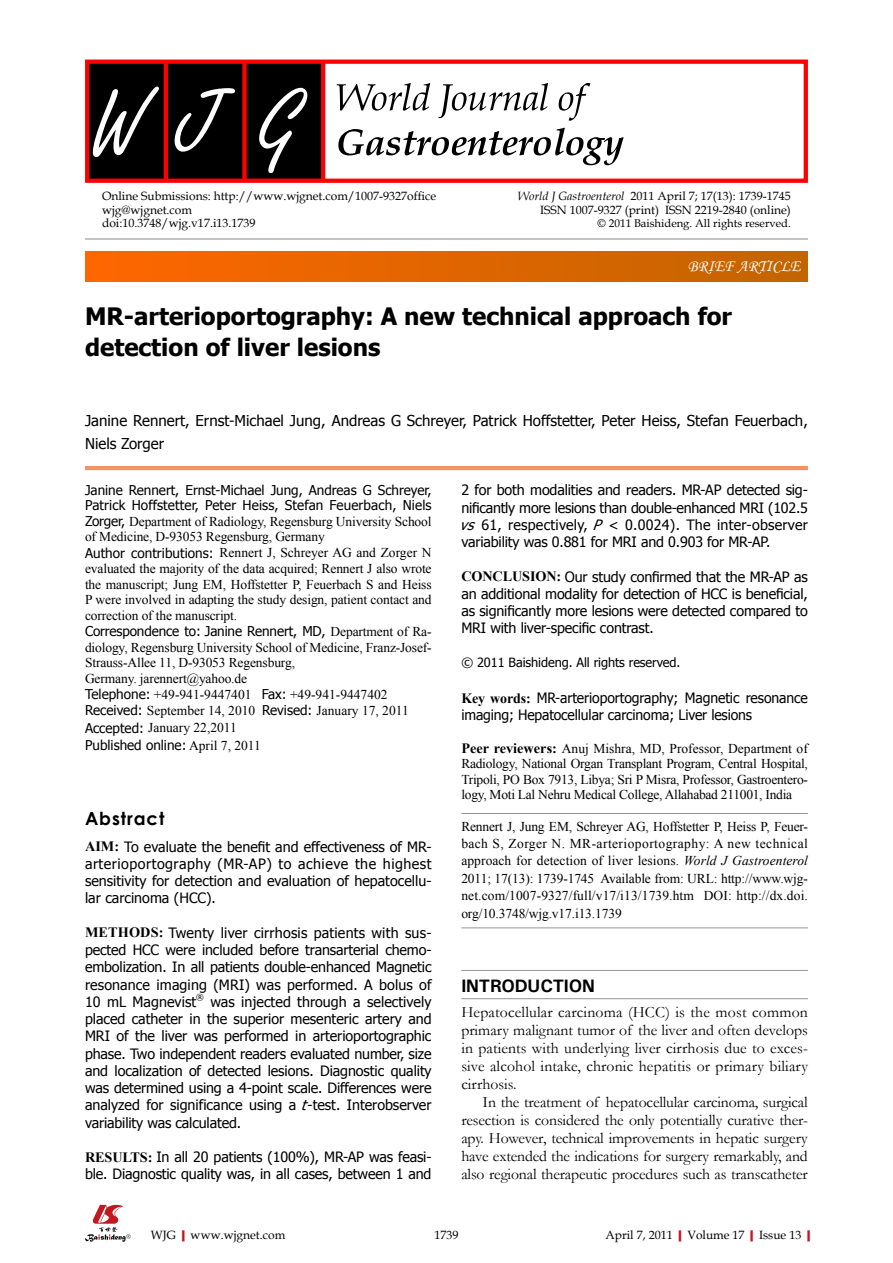
<style>
.page{position:relative;width:893px;height:1263px;background:#fff}
.page>*{position:absolute;margin:0;border:0;box-sizing:border-box;transform-origin:0 0}
.t1{font:700 24px/31.5px "Tahoma";color:#000}
.t2{font:700 18px "Univers";letter-spacing:-.01em;color:#000}
.t3{font:700 18px "Century Gothic";letter-spacing:.05em;color:#000}
.t4{font:16.5px "Monotype Corsiva";color:#fff}
.t5{font:15.75px/18px "Garamond";letter-spacing:-.01em;color:#000;text-align:justify}
.t6{font:15px/22.5px "Tahoma";color:#000}
.t7{font:14.25px/17.2px "Tahoma";letter-spacing:-.01em;color:#000;text-align:justify}
.t8{font:13.5px/15.8px "Times New Roman";letter-spacing:-.01em;color:#000}
.t9{font:13.5px/15.8px "Tahoma";letter-spacing:-.005em;color:#000}
.t10{font:12.75px "Tahoma";letter-spacing:-.005em;color:#000}
.t11{font:12px/13.5px "Book Antiqua";color:#000;text-align:right}
.t12{font:11.25px "Book Antiqua";color:#000}
.t13{font:8.25px "Tahoma";color:#000}
.s1{font-style:italic}
.s2{font-family:"Tahoma"}
.s3{font-family:"Times New Roman"}
.s4{font-family:"Times New Roman";font-weight:700}
.s5{font-weight:700;font-size:14.25px}
.s6{font-weight:700;color:#c01920}
</style>
<div class="page">
<div style="left:85px;top:252px;width:723px;height:29px;background:linear-gradient(to right,#f60,#c16500)"></div>
<hr style="left:85px;top:239px;width:723px;height:1px;background:#898989">
<div style="left:87px;top:61px;width:236px;height:121px;background:#000"></div>
<hr style="left:164px;top:61px;width:4px;height:121px;background:#f00">
<div style="left:242px;top:61px;width:5px;height:121px;background:#f00"></div>
<hr style="left:321px;top:61px;width:4px;height:121px;background:#f00">
<div style="left:85px;top:60px;width:723px;height:123px;border:4px solid #f00"></div>
<svg style="left:259px;top:88px;width:48px;height:85px"></svg>
<svg style="left:175px;top:88px;width:60px;height:64px"></svg>
<svg style="left:93px;top:87px;width:66px;height:70px"></svg>
<svg style="left:337px;top:83px;width:253px;height:38px"></svg>
<svg style="left:338px;top:128px;width:286px;height:37px"></svg>
<hr style="left:85px;top:466px;width:723px;height:4px;background:#f19465">
<svg style="left:85px;top:1205px;width:46px;height:37px"></svg>
<hr style="left:461px;top:813px;width:347px;height:1px;background:#949495">
<hr style="left:461px;top:928px;width:347px;height:1px;background:#949495">
<hr style="left:461px;top:970px;width:347px;height:1px;background:#949495">
<hr style="left:461px;top:998px;width:347px;height:1px;background:#949495">
<p class="t11" style="left:102px;top:189px;width:336px;text-align:left">Online Submissions: http://www.wjgnet.com/1007-9327office wjg@wjgnet.com<br>doi:10.3748/wjg.v17.i13.1739</p>
<p class="t11" style="left:518px;top:189px;width:274px"><span class="s1">World J Gastroenterol</span> 2011 April 7; 17(13): 1739-1745<br>ISSN 1007-9327 (print) ISSN 2219-2840 (online)</p>
<p class="t12" style="left:598px;top:215px;width:195px">© 2011 Baishideng. All rights reserved.</p>
<p class="t4" style="left:688px;top:256px;width:114px">BRIEF ARTICLE</p>
<h1 class="t1" style="left:85px;top:298px;width:648px">MR-arterioportography: A new technical approach for detection of liver lesions</h1>
<p class="t6" style="left:85px;top:409px;width:724px">Janine Rennert, Ernst-Michael Jung, Andreas G Schreyer, Patrick Hoffstetter, Peter Heiss, Stefan Feuerbach,<br>Niels Zorger</p>
<p class="t9" style="left:85px;top:481px;width:348px">Janine Rennert, Ernst-Michael Jung, Andreas G Schreyer,<br>Patrick Hoffstetter, Peter Heiss, Stefan Feuerbach, Niels</p>
<p class="t8" style="left:85px;top:513px;width:348px"><span class="s2">Zorger,</span> Department of Radiology, Regensburg University School of Medicine, D-93053 Regensburg, Germany<br><span class="s2">Author contributions:</span> Rennert J, Schreyer AG and Zorger N evaluated the majority of the data acquired; Rennert J also wrote the manuscript; Jung EM, Hoffstetter P, Feuerbach S and Heiss P were involved in adapting the study design, patient contact and correction of the manuscript.</p>
<p class="t9" style="left:85px;top:623px;width:348px">Correspondence to: Janine Rennert, MD, <span class="s3">Department of Ra-</span></p>
<p class="t8" style="left:85px;top:639px;width:348px">diology, Regensburg University School of Medicine, Franz-Josef-Strauss-Allee 11, D-93053 Regensburg,<br>Germany. jarennert@yahoo.de<br><span class="s2">Telephone:</span> +49-941-9447401 <span class="s2">Fax:</span> +49-941-9447402<br><span class="s2">Received:</span> September 14, 2010 <span class="s2">Revised:</span> January 17, 2011</p>
<p class="t8" style="left:85px;top:720px;width:153px"><span class="s2">Accepted:</span> January 22,2011</p>
<p class="t9" style="left:85px;top:736px;width:177px">Published online: <span class="s3">April 7, 2011</span></p>
<p class="t7" style="left:459px;top:481px;width:350px">2 for both modalities and readers. MR-AP detected sig&shy;nificantly more lesions than double-enhanced MRI (102.5 <span class="s1">vs</span> 61, respectively, <span class="s1">P</span> &lt; 0.0024). The inter-observer variability was 0.881 for MRI and 0.903 for MR-AP.</p>
<p class="t7" style="left:461px;top:567px;width:348px"><span class="s4">CONCLUSION:</span> Our study confirmed that the MR-AP as an additional modality for detection of HCC is beneficial, as significantly more lesions were detected compared to MRI with liver-specific contrast.</p>
<p class="t10" style="left:461px;top:654px;width:221px">© 2011 Baishideng. All rights reserved.</p>
<p class="t7" style="left:461px;top:688px;width:348px;line-height:17.7px"><span class="s4">Key words:</span> MR-arterioportography; Magnetic resonance imaging; Hepatocellular carcinoma; Liver lesions</p>
<p class="t8" style="left:461px;top:740px;width:348px;text-align:justify"><span class="s5">Peer reviewers:</span> Anuj Mishra, MD, Professor, Department of Radiology, National Organ Transplant Program, Central Hospital, Tripoli, PO Box 7913, Libya; Sri P Misra, Professor, Gastroentero&shy;logy, Moti Lal Nehru Medical College, Allahabad 211001, India</p>
<p class="t8" style="left:461px;top:817px;width:348px;line-height:17.4px;text-align:justify">Rennert J, Jung EM, Schreyer AG, Hoffstetter P, Heiss P, Feuer&shy;bach S, Zorger N. MR-arterioportography: A new technical approach for detection of liver lesions. <span class="s1">World J Gastroenterol </span>2011; 17(13): 1739-1745 Available from: URL: http://www.wjg&shy;net.com/1007-9327/full/v17/i13/1739.htm DOI: http://dx.doi. org/10.3748/wjg.v17.i13.1739</p>
<p class="t3" style="left:85px;top:804px;width:81px">Abstract</p>
<p class="t7" style="left:85px;top:837px;width:348px"><span class="s4">AIM:</span> To evaluate the benefit and effectiveness of MR&shy;arterioportography (MR-AP) to achieve the highest sensitivity for detection and evaluation of hepatocellu&shy;lar carcinoma (HCC).</p>
<p class="t7" style="left:85px;top:923px;width:348px"><span class="s4">METHODS:</span> Twenty liver cirrhosis patients with sus&shy;pected HCC were included before transarterial chemo&shy;embolization. In all patients double-enhanced Magnetic resonance imaging (MRI) was performed. A bolus of 10 mL Magnevist</p>
<p class="t2" style="left:461px;top:975px;width:135px">INTRODUCTION</p>
<p class="t5" style="left:461px;top:1003px;width:348px">Hepatocellular carcinoma (HCC) is the most common primary malignant tumor of the liver and often develops in patients with underlying liver cirrhosis due to exces&shy;sive alcohol intake, chronic hepatitis or primary biliary cirrhosis.</p>
<p class="t5" style="left:461px;top:1093px;width:348px;text-indent:21px">In the treatment of hepatocellular carcinoma, surgical resection is considered the only potentially curative ther&shy;apy. However, technical improvements in hepatic surgery have extended the indications for surgery remarkably, and also regional therapeutic procedures such as transcatheter</p>
<p class="t13" style="left:196px;top:991px;width:9px">®</p>
<p class="t7" style="left:85px;top:992px;width:348px;text-indent:125px">was injected through a selectively placed catheter in the superior mesenteric artery and MRI of the liver was performed in arterioportographic phase. Two independent readers evaluated number, size and localization of detected lesions. Diagnostic quality was determined using a 4-point scale. Differences were analyzed for significance using a <span class="s1">t</span>-test. Interobserver variability was calculated.</p>
<p class="t7" style="left:85px;top:1147px;width:348px"><span class="s4">RESULTS:</span> In all 20 patients (100%), MR-AP was feasi&shy;ble. Diagnostic quality was, in all cases, between 1 and</p>
<p class="t11" style="left:151px;top:1227px;width:136px">WJG<span class="s6">|</span>www.wjgnet.com</p>
<p class="t11" style="left:605px;top:1227px;width:212px">April 7, 2011<span class="s6">|</span>Volume 17<span class="s6">|</span>Issue 13<span class="s6">|</span></p>
<p class="t11" style="left:434px;top:1227px;width:25px">1739</p>
</div>
